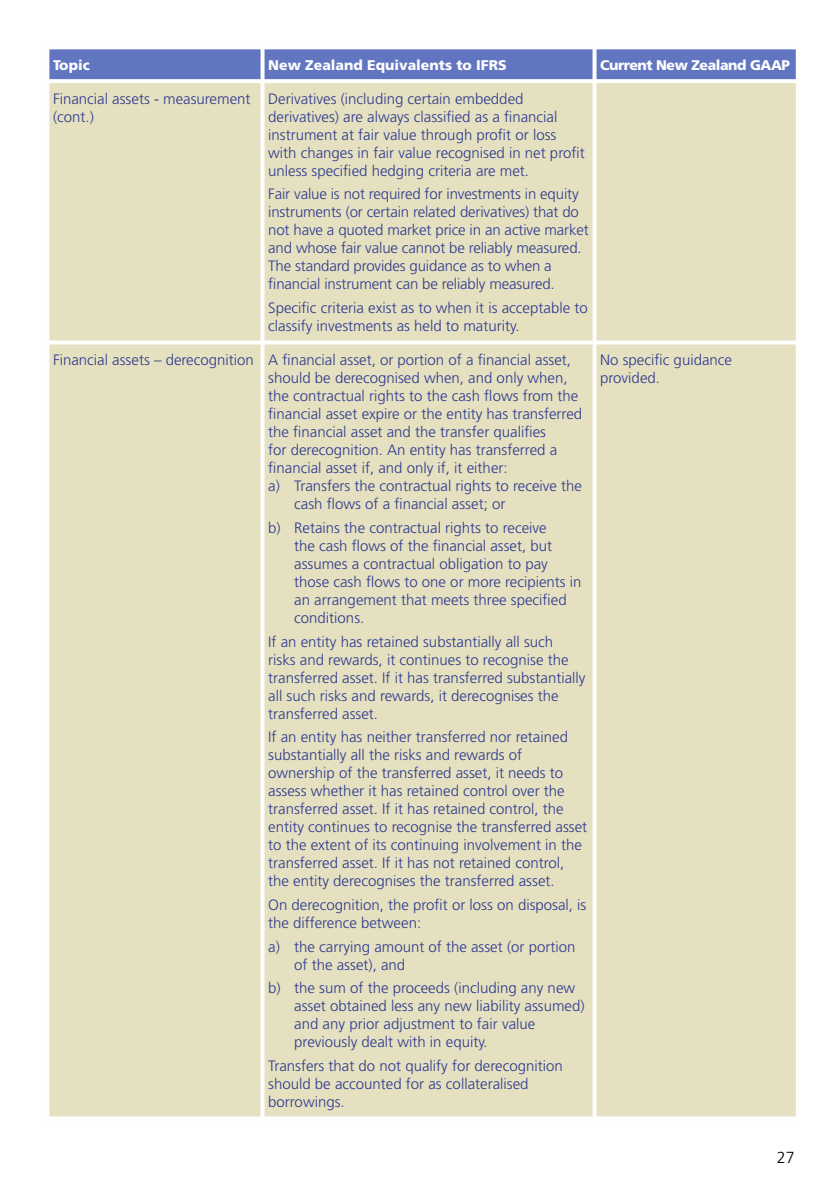
<style>
.page{position:relative;width:840px;height:1191px;background:#fff}
.page>*{position:absolute;margin:0;border:0;box-sizing:border-box;transform-origin:0 0}
.t1{font:300 16px "Frutiger";color:#000}
.t2{font:300 15px/18px "Frutiger";color:#2d3a8f}
.t3{font:900 14px "Frutiger";color:#fefefe}
.t4{font:900 14px "Frutiger";letter-spacing:-.03em;color:#fefefe}
</style>
<div class="page">
<div style="left:49px;top:49px;width:746px;height:30px;background:#6175c1"></div>
<div style="left:49px;top:83px;width:746px;height:1033px;background:#e5e0c0"></div>
<svg style="left:260px;top:49px;width:4px;height:30px"></svg>
<svg style="left:592px;top:49px;width:4px;height:30px"></svg>
<svg style="left:795px;top:49px;width:1px;height:30px"></svg>
<svg style="left:49px;top:79px;width:207px;height:1px"></svg>
<svg style="left:256px;top:79px;width:337px;height:1px"></svg>
<svg style="left:260px;top:83px;width:4px;height:257px"></svg>
<svg style="left:596px;top:79px;width:200px;height:1px"></svg>
<svg style="left:592px;top:83px;width:4px;height:257px"></svg>
<svg style="left:795px;top:83px;width:1px;height:257px"></svg>
<svg style="left:49px;top:340px;width:207px;height:4px"></svg>
<svg style="left:256px;top:340px;width:338px;height:4px"></svg>
<svg style="left:260px;top:344px;width:4px;height:772px"></svg>
<svg style="left:594px;top:340px;width:202px;height:4px"></svg>
<svg style="left:592px;top:344px;width:4px;height:772px"></svg>
<svg style="left:795px;top:344px;width:1px;height:772px"></svg>
<svg style="left:49px;top:1116px;width:544px;height:1px"></svg>
<svg style="left:596px;top:1116px;width:200px;height:1px"></svg>
<p class="t3" style="left:53px;top:59px;width:38px">Topic</p>
<p class="t3" style="left:268px;top:59px;width:240px">New Zealand Equivalents to IFRS</p>
<p class="t4" style="left:600px;top:59px;width:191px">Current New Zealand GAAP</p>
<p class="t2" style="left:53px;top:91px;width:199px">Financial assets - measurement (cont.)</p>
<p class="t2" style="left:268px;top:91px;width:318px">Derivatives (including certain embedded derivatives) are always classified as a financial instrument at fair value through profit or loss with changes in fair value recognised in net profit unless specified hedging criteria are met.</p>
<p class="t2" style="left:268px;top:186px;width:322px">Fair value is not required for investments in equity instruments (or certain related derivatives) that do not have a quoted market price in an active market and whose fair value cannot be reliably measured.<br>The standard provides guidance as to when a financial instrument can be reliably measured.</p>
<p class="t2" style="left:268px;top:300px;width:321px">Specific criteria exist as to when it is acceptable to classify investments as held to maturity.</p>
<p class="t2" style="left:53px;top:352px;width:519px">Financial assets – derecognition A financial asset, or portion of a financial asset,</p>
<p class="t2" style="left:268px;top:370px;width:301px">should be derecognised when, and only when,</p>
<p class="t2" style="left:268px;top:388px;width:311px">the contractual rights to the cash flows from the</p>
<p class="t2" style="left:268px;top:406px;width:315px">financial asset expire or the entity has transferred</p>
<p class="t2" style="left:268px;top:424px;width:279px">the financial asset and the transfer qualifies</p>
<p class="t2" style="left:268px;top:442px;width:290px">for derecognition. An entity has transferred a</p>
<p class="t2" style="left:268px;top:460px;width:241px">financial asset if, and only if, it either:</p>
<p class="t2" style="left:268px;top:478px;width:315px">a) Transfers the contractual rights to receive the</p>
<p class="t2" style="left:294px;top:496px;width:212px">cash flows of a financial asset; or</p>
<p class="t2" style="left:294px;top:520px;width:289px;text-indent:-26px">b) Retains the contractual rights to receive<br>the cash flows of the financial asset, but assumes a contractual obligation to pay those cash flows to one or more recipients in an arrangement that meets three specified conditions.</p>
<p class="t2" style="left:268px;top:633px;width:318px">If an entity has retained substantially all such<br>risks and rewards, it continues to recognise the transferred asset. If it has transferred substantially all such risks and rewards, it derecognises the transferred asset.</p>
<p class="t2" style="left:268px;top:729px;width:320px">If an entity has neither transferred nor retained substantially all the risks and rewards of ownership of the transferred asset, it needs to assess whether it has retained control over the transferred asset. If it has retained control, the entity continues to recognise the transferred asset to the extent of its continuing involvement in the transferred asset. If it has not retained control, the entity derecognises the transferred asset.</p>
<p class="t2" style="left:268px;top:897px;width:319px">On derecognition, the profit or loss on disposal, is the difference between:</p>
<p class="t2" style="left:294px;top:938px;width:282px;text-indent:-26px">a) the carrying amount of the asset (or portion of the asset), and</p>
<p class="t2" style="left:294px;top:980px;width:292px;text-indent:-26px">b) the sum of the proceeds (including any new asset obtained less any new liability assumed) and any prior adjustment to fair value previously dealt with in equity.</p>
<p class="t2" style="left:268px;top:1058px;width:296px">Transfers that do not qualify for derecognition should be accounted for as collateralised borrowings.</p>
<p class="t2" style="left:600px;top:352px;width:133px">No specific guidance provided.</p>
<p class="t1" style="left:776px;top:1151px;width:19px">27</p>
</div>
